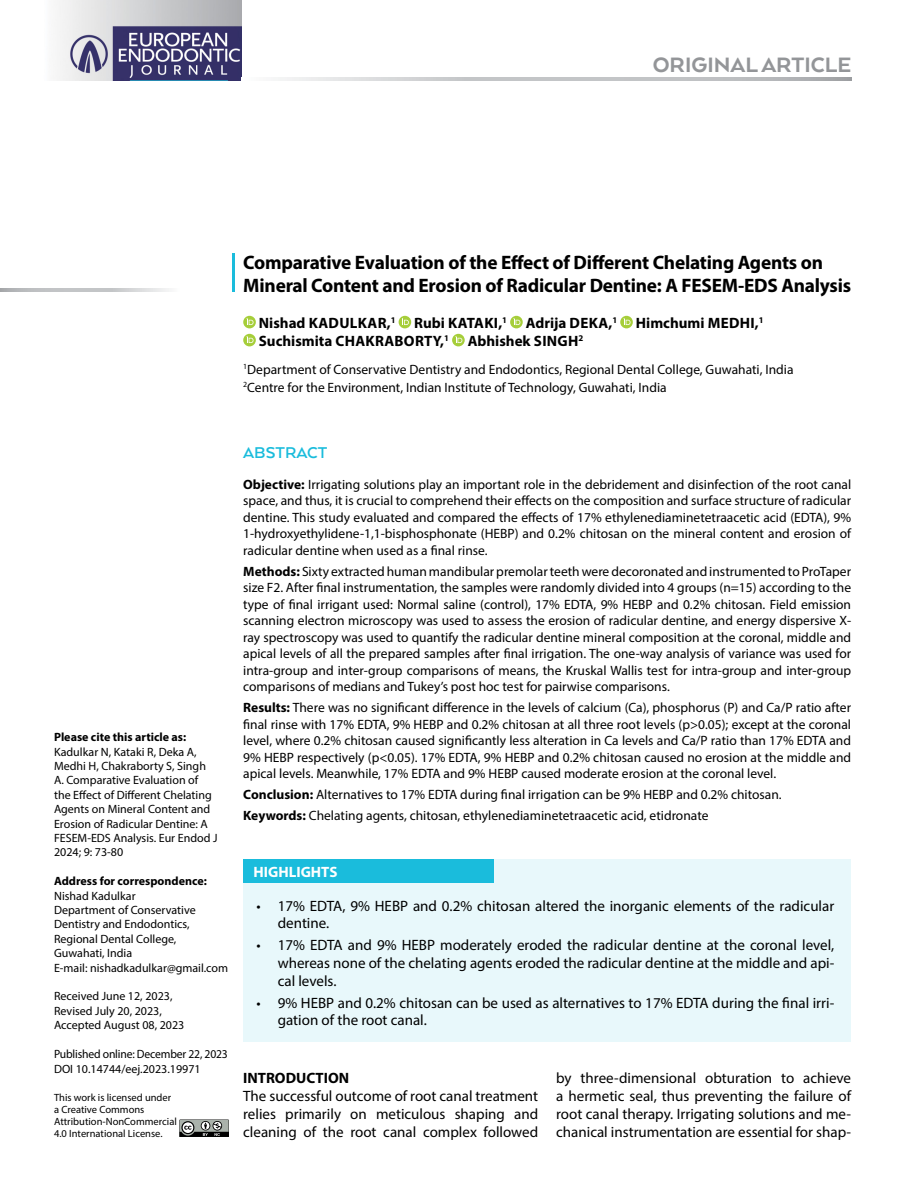
<style>
.page{position:relative;width:915px;height:1191px;background:#fff}
.page>*{position:absolute;margin:0;border:0;box-sizing:border-box;transform-origin:0 0}
.t1{font:800 24px "Arquitecta";color:#939598}
.t2{font:700 19.5px/23.4px "Myriad Pro";letter-spacing:-.01em;color:#000}
.t3{font:700 18px "Arquitecta";color:#1abcdc}
.t4{font:15px/18.1px "Myriad Pro";color:#000;text-align:justify}
.t5{font:700 15px/18px "Myriad Pro";color:#000}
.t6{font:700 15px "Myriad Pro";color:#fff}
.t7{font:13.5px/16.5px "Myriad Pro";color:#000;text-align:justify}
.t8{font:12px/14.4px "Myriad Pro";color:#000}
.t9{font:700 12px "Myriad Pro";color:#000}
.t10{font:10.5px/12px "Myriad Pro";color:#000}
.s1{font-weight:700}
</style>
<div class="page">
<img style="left:59px;top:0;width:182px;height:80px">
<svg style="left:278px;top:77px;width:572px;height:3px;background:#c6c8ca"></svg>
<hr style="left:232px;top:254px;width:3px;height:38px;background:#1abcdc">
<svg style="left:0;top:288px;width:169px;height:4px"></svg>
<div style="left:243px;top:859px;width:607px;height:183px;background:#e8f8fb"></div>
<div style="left:243px;top:859px;width:250px;height:24px;background:#1abcdc"></div>
<svg style="left:243px;top:316px;width:13px;height:12px"></svg>
<svg style="left:246px;top:318px;width:7px;height:7px"></svg>
<div style="left:398px;top:316px;width:13px;height:12px;background:#a6ce3a;border-radius:50%"></div>
<svg style="left:402px;top:318px;width:7px;height:7px"></svg>
<div style="left:510px;top:316px;width:12px;height:12px;background:#a6ce3a;border-radius:50%"></div>
<svg style="left:513px;top:318px;width:7px;height:7px"></svg>
<div style="left:620px;top:316px;width:12px;height:12px;background:#a6ce3a;border-radius:50%"></div>
<svg style="left:623px;top:318px;width:7px;height:7px"></svg>
<svg style="left:243px;top:334px;width:13px;height:12px"></svg>
<svg style="left:246px;top:336px;width:7px;height:7px"></svg>
<div style="left:452px;top:334px;width:12px;height:12px;background:#a6ce3a;border-radius:50%"></div>
<svg style="left:455px;top:336px;width:7px;height:7px"></svg>
<svg style="left:179px;top:1119px;width:50px;height:18px"></svg>
<h1 class="t1" style="left:652px;top:50px;width:200px">ORIGINAL ARTICLE</h1>
<h2 class="t2" style="left:243px;top:250px;width:609px">Comparative Evaluation of the Effect of Different Chelating Agents on<br>Mineral Content and Erosion of Radicular Dentine: A FESEM-EDS Analysis</h2>
<p class="t5" style="left:259px;top:314px;width:506px">Nishad KADULKAR,<sup>1</sup> Rubi KATAKI,<sup>1</sup> Adrija DEKA,<sup>1</sup> Himchumi MEDHI,<sup>1<br></sup>Suchismita CHAKRABORTY,<sup>1</sup> Abhishek SINGH<sup>2</sup></p>
<p class="t7" style="left:243px;top:360px;width:551px;line-height:18px"><sup>1</sup>Department of Conservative Dentistry and Endodontics, Regional Dental College, Guwahati, India<br><sup>2</sup>Centre for the Environment, Indian Institute of Technology, Guwahati, India</p>
<p class="t9" style="left:54px;top:729px;width:134px">Please cite this article as:</p>
<p class="t8" style="left:54px;top:744px;width:165px">Kadulkar N, Kataki R, Deka A,<br>Medhi H, Chakraborty S, Singh<br>A. Comparative Evaluation of the Effect of Different Chelating<br>Agents on Mineral Content and<br>Erosion of Radicular Dentine: A<br>FESEM-EDS Analysis. Eur Endod J<br>2024; 9: 73-80</p>
<p class="t9" style="left:54px;top:873px;width:154px">Address for correspondence:</p>
<p class="t8" style="left:54px;top:888px;width:176px">Nishad Kadulkar<br>Department of Conservative<br>Dentistry and Endodontics,<br>Regional Dental College,<br>Guwahati, India<br>E-mail: nishadkadulkar@gmail.com</p>
<p class="t8" style="left:54px;top:989px;width:132px">Received June 12, 2023,<br>Revised July 20, 2023,<br>Accepted August 08, 2023</p>
<p class="t8" style="left:54px;top:1046px;width:175px">Published online: December 22, 2023<br>DOI 10.14744/eej.2023.19971</p>
<p class="t10" style="left:54px;top:1091px;width:124px">This work is licensed under a Creative Commons<br>Attribution-NonCommercial<br>4.0 International License.</p>
<h3 class="t3" style="left:243px;top:441px;width:85px">ABSTRACT</h3>
<p class="t7" style="left:243px;top:476px;width:609px"><span class="s1">Objective:</span> Irrigating solutions play an important role in the debridement and disinfection of the root canal space, and thus, it is crucial to comprehend their effects on the composition and surface structure of radicular dentine. This study evaluated and compared the effects of 17% ethylenediaminetetraacetic acid (EDTA), 9% 1-hydroxyethylidene-1,1-bisphosphonate (HEBP) and 0.2% chitosan on the mineral content and erosion of radicular dentine when used as a final rinse.</p>
<p class="t7" style="left:243px;top:563px;width:609px"><span class="s1">Methods:</span> Sixty extracted human mandibular premolar teeth were decoronated and instrumented to ProTaper size F2. After final instrumentation, the samples were randomly divided into 4 groups (n=15) according to the type of final irrigant used: Normal saline (control), 17% EDTA, 9% HEBP and 0.2% chitosan. Field emission scanning electron microscopy was used to assess the erosion of radicular dentine, and energy dispersive X&shy;ray spectroscopy was used to quantify the radicular dentine mineral composition at the coronal, middle and apical levels of all the prepared samples after final irrigation. The one-way analysis of variance was used for intra-group and inter-group comparisons of means, the Kruskal Wallis test for intra-group and inter-group comparisons of medians and Tukey’s post hoc test for pairwise comparisons.</p>
<p class="t7" style="left:243px;top:699px;width:609px"><span class="s1">Results:</span> There was no significant difference in the levels of calcium (Ca), phosphorus (P) and Ca/P ratio after final rinse with 17% EDTA, 9% HEBP and 0.2% chitosan at all three root levels (p&gt;0.05); except at the coronal level, where 0.2% chitosan caused significantly less alteration in Ca levels and Ca/P ratio than 17% EDTA and 9% HEBP respectively (p&lt;0.05). 17% EDTA, 9% HEBP and 0.2% chitosan caused no erosion at the middle and apical levels. Meanwhile, 17% EDTA and 9% HEBP caused moderate erosion at the coronal level.</p>
<p class="t7" style="left:243px;top:783px;width:540px;line-height:20.7px"><span class="s1">Conclusion:</span> Alternatives to 17% EDTA during final irrigation can be 9% HEBP and 0.2% chitosan.<br><span class="s1">Keywords:</span> Chelating agents, chitosan, ethylenediaminetetraacetic acid, etidronate</p>
<p class="t6" style="left:253px;top:862px;width:85px">HIGHLIGHTS</p>
<p class="t4" style="left:278px;top:896px;width:558px;line-height:17.7px;text-indent:-21px">• 17% EDTA, 9% HEBP and 0.2% chitosan altered the inorganic elements of the radicular dentine.</p>
<p class="t4" style="left:278px;top:936px;width:558px;line-height:17.7px;text-indent:-21px">• 17% EDTA and 9% HEBP moderately eroded the radicular dentine at the coronal level, whereas none of the chelating agents eroded the radicular dentine at the middle and api&shy;cal levels.</p>
<p class="t4" style="left:278px;top:993px;width:558px;line-height:17.7px;text-indent:-21px">• 9% HEBP and 0.2% chitosan can be used as alternatives to 17% EDTA during the final irri&shy;gation of the root canal.</p>
<p class="t5" style="left:243px;top:1068px;width:107px">INTRODUCTION</p>
<p class="t4" style="left:243px;top:1086px;width:296px">The successful outcome of root canal treatment relies primarily on meticulous shaping and cleaning of the root canal complex followed</p>
<p class="t4" style="left:556px;top:1068px;width:296px">by three-dimensional obturation to achieve a hermetic seal, thus preventing the failure of root canal therapy. Irrigating solutions and me&shy;chanical instrumentation are essential for shap-</p>
</div>
